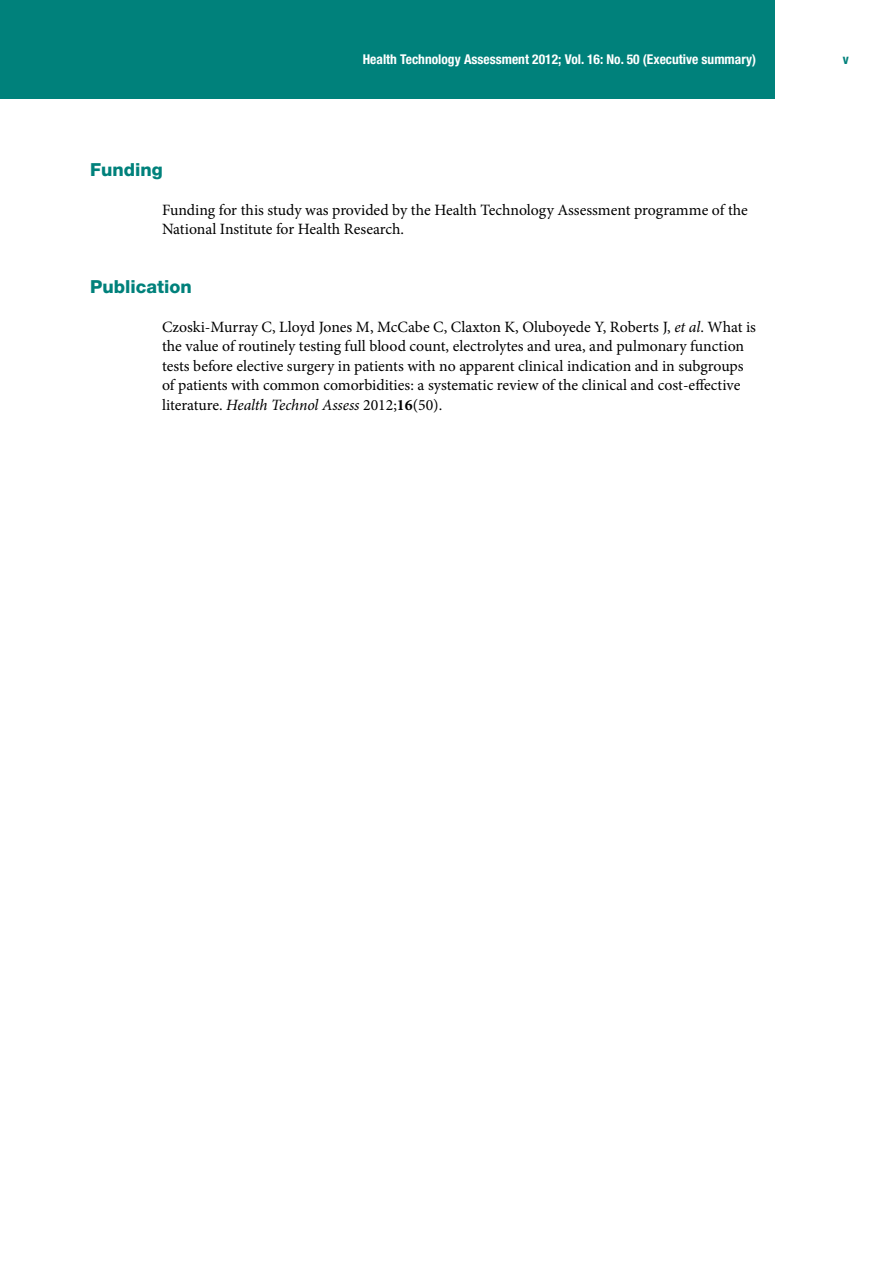
<style>
.page{position:relative;width:893px;height:1263px;background:#fff}
.page>*{position:absolute;margin:0;border:0;box-sizing:border-box;transform-origin:0 0}
.t1{font:800 18px "Helvetica Neue LT Pro";color:#00817b}
.t2{font:15.75px/19.5px "Minion Pro";color:#000}
.t3{font:700 condensed 13.5px "Helvetica Neue LT Pro";color:#fff}
.t4{font:700 condensed 13.5px "Helvetica Neue LT Pro";color:#00817b}
.s1{font-style:italic}
.s2{font-weight:700}
</style>
<div class="page">
<div style="left:0;top:0;width:774px;height:99px;background:#00817b"></div>
<p class="t1" style="left:90px;top:158px;width:74px">Funding</p>
<p class="t3" style="left:363px;top:51px;width:395px">Health Technology Assessment 2012; Vol. 16: No. 50 (Executive summary)</p>
<p class="t4" style="left:843px;top:51px;width:7px">v</p>
<p class="t2" style="left:162px;top:200px;width:587px">Funding for this study was provided by the Health Technology Assessment programme of the<br>National Institute for Health Research.</p>
<p class="t1" style="left:90px;top:275px;width:103px">Publication</p>
<p class="t2" style="left:162px;top:317px;width:595px">Czoski-Murray C, Lloyd Jones M, McCabe C, Claxton K, Oluboyede Y, Roberts J, <span class="s1">et al</span>. What is the value of routinely testing full blood count, electrolytes and urea, and pulmonary function tests before elective surgery in patients with no apparent clinical indication and in subgroups of patients with common comorbidities: a systematic review of the clinical and cost-effective literature. <span class="s1">Health Technol Assess</span> 2012;<span class="s2">16</span>(50).</p>
</div>
